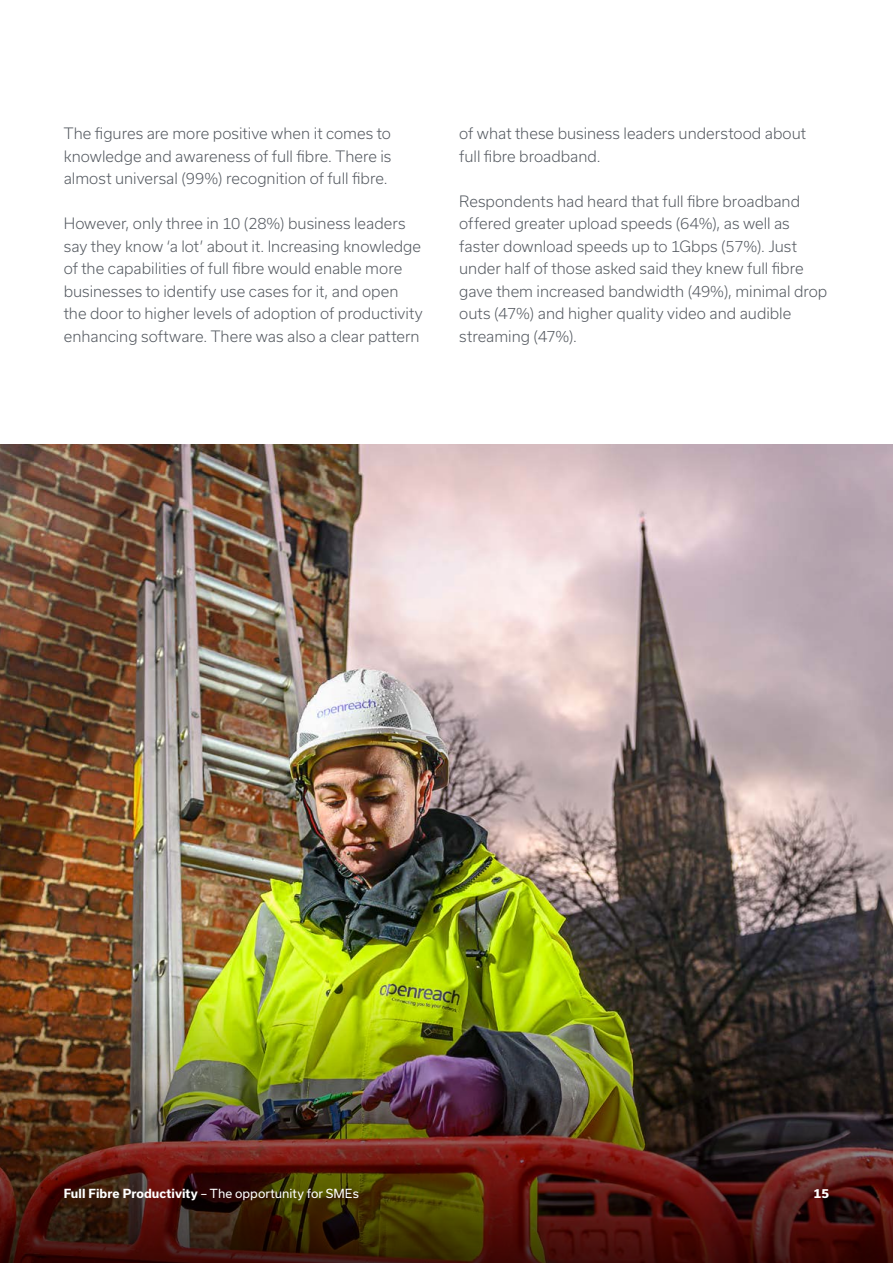
<style>
.page{position:relative;width:893px;height:1263px;background:#fff}
.page>*{position:absolute;margin:0;border:0;box-sizing:border-box;transform-origin:0 0}
.t1{font:300 15px/22.5px "Usual";color:#52575e}
.t2{font:12px "Usual";letter-spacing:.005em;color:#fff}
.t3{font:800 12px "Usual";color:#fff}
.s1{font-weight:700}
</style>
<div class="page">
<img style="left:0;top:444px;width:893px;height:462px">
<img style="left:0;top:906px;width:893px;height:357px">
<p class="t1" style="left:64px;top:122px;width:329px;text-align:justify">The figures are more positive when it comes to knowledge and awareness of full fibre. There is almost universal (99%) recognition of full fibre.</p>
<p class="t1" style="left:64px;top:212px;width:361px">However, only three in 10 (28%) business leaders say they know ‘a lot’ about it. Increasing knowledge of the capabilities of full fibre would enable more businesses to identify use cases for it, and open the door to higher levels of adoption of productivity enhancing software. There was also a clear pattern</p>
<p class="t1" style="left:459px;top:122px;width:348px">of what these business leaders understood about full fibre broadband.</p>
<p class="t1" style="left:459px;top:190px;width:370px">Respondents had heard that full fibre broadband offered greater upload speeds (64%), as well as faster download speeds up to 1Gbps (57%). Just under half of those asked said they knew full fibre gave them increased bandwidth (49%), minimal drop outs (47%) and higher quality video and audible streaming (47%).</p>
<p class="t2" style="left:64px;top:1186px;width:297px"><span class="s1">Full Fibre Productivity</span> – The opportunity for SMEs</p>
<p class="t3" style="left:814px;top:1186px;width:17px">15</p>
</div>
